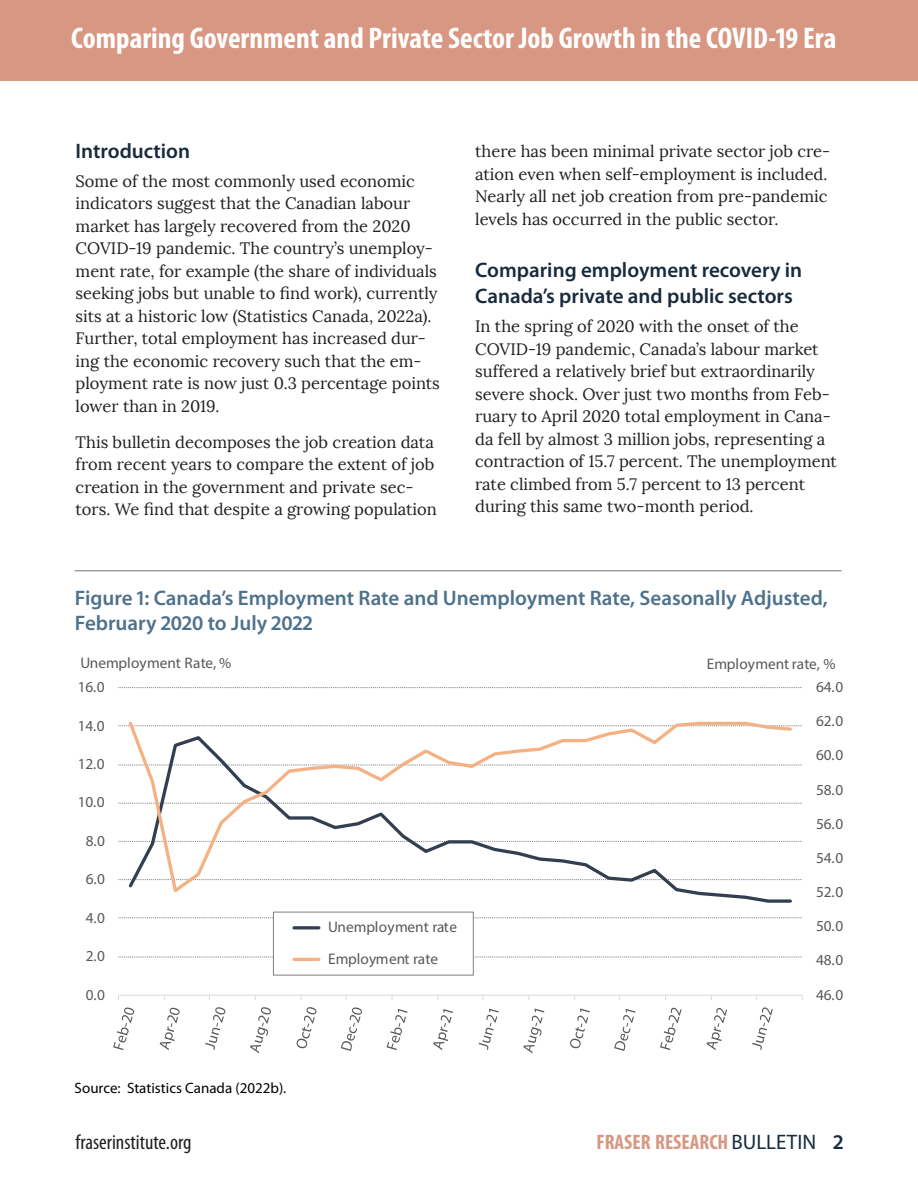
<style>
.page{position:relative;width:918px;height:1188px;background:#fff}
.page>*{position:absolute;margin:0;border:0;box-sizing:border-box;transform-origin:0 0}
.t1{font:700 condensed 30px "Myriad Pro";color:#fff}
.Table_head{font:600 21px/25.5px "Myriad Pro";color:#4e718c}
.Head_2{font:600 21px/25.5px "Myriad Pro";color:#182b3d}
.t2{font:700 condensed 21px "Myriad Pro";color:#d79782}
.t3{font:condensed 21px "Myriad Pro";color:#231f20}
.t4{font:16.5px/22.5px "Lora";color:#231f20}
.t5{font:15.3px/31.8px "Myriad Pro";letter-spacing:-.005em;color:#595959}
.table_source{font:15px "Myriad Pro";color:#000}
.s1{font-weight:400;font-stretch:normal;color:#182b3d}
.s2{font-weight:600;font-stretch:normal;color:#182b3d}
</style>
<div class="page">
<div style="left:0;top:0;width:918px;height:81px;background:#d79782"></div>
<hr style="left:75px;top:570px;width:766px;height:1px;background:#808285">
<svg style="left:118px;top:957px;width:683px;height:1px"></svg>
<svg style="left:118px;top:917px;width:683px;height:1px"></svg>
<svg style="left:118px;top:879px;width:683px;height:1px"></svg>
<svg style="left:118px;top:841px;width:683px;height:1px"></svg>
<svg style="left:118px;top:803px;width:683px;height:1px"></svg>
<svg style="left:118px;top:764px;width:683px;height:1px"></svg>
<svg style="left:118px;top:725px;width:683px;height:1px"></svg>
<svg style="left:118px;top:687px;width:683px;height:1px"></svg>
<hr style="left:118px;top:995px;width:684px;height:1px;background:#d9d9d9">
<svg style="left:126px;top:721px;width:668px;height:175px"></svg>
<svg style="left:113px;top:1007px;width:22px;height:43px"></svg>
<svg style="left:159px;top:1007px;width:21px;height:43px"></svg>
<svg style="left:205px;top:1007px;width:21px;height:43px"></svg>
<svg style="left:250px;top:1007px;width:21px;height:47px"></svg>
<svg style="left:296px;top:1007px;width:21px;height:42px"></svg>
<svg style="left:341px;top:1007px;width:21px;height:44px"></svg>
<svg style="left:386px;top:1009px;width:22px;height:41px"></svg>
<svg style="left:433px;top:1009px;width:20px;height:41px"></svg>
<svg style="left:478px;top:1009px;width:21px;height:41px"></svg>
<svg style="left:523px;top:1008px;width:22px;height:46px"></svg>
<svg style="left:570px;top:1008px;width:20px;height:41px"></svg>
<svg style="left:614px;top:1009px;width:22px;height:42px"></svg>
<svg style="left:660px;top:1007px;width:22px;height:43px"></svg>
<svg style="left:706px;top:1008px;width:21px;height:42px"></svg>
<svg style="left:752px;top:1007px;width:21px;height:43px"></svg>
<div style="left:273px;top:912px;width:200px;height:63px;background:#fff"></div>
<div style="left:273px;top:912px;width:201px;height:64px;border:1px solid #7f7f7f"></div>
<hr style="left:294px;top:926px;width:25px;height:3px;background:#333f50">
<hr style="left:294px;top:958px;width:25px;height:3px;background:#f4b183">
<h1 class="t1" style="left:71px;top:19px;width:767px">Comparing Government and Private Sector Job Growth in the COVID-19 Era</h1>
<p class="Head_2" style="left:76px;top:137px;width:116px">Introduction</p>
<p class="t4" style="left:76px;top:170px;width:366px">Some of the most commonly used economic indicators suggest that the Canadian labour market has largely recovered from the 2020<br>COVID-19 pandemic. The country’s unemploy&shy;ment rate, for example (the share of individuals seeking jobs but unable to find work), currently sits at a historic low (Statistics Canada, 2022a).<br>Further, total employment has increased dur&shy;ing the economic recovery such that the em&shy;ployment rate is now just 0.3 percentage points lower than in 2019.</p>
<p class="t4" style="left:76px;top:431px;width:363px">This bulletin decomposes the job creation data from recent years to compare the extent of job creation in the government and private sec&shy;tors. We find that despite a growing population</p>
<p class="t4" style="left:475px;top:141px;width:357px">there has been minimal private sector job cre&shy;ation even when self-employment is included.<br>Nearly all net job creation from pre-pandemic levels has occurred in the public sector.</p>
<p class="Head_2" style="left:475px;top:257px;width:329px">Comparing employment recovery in<br>Canada’s private and public sectors</p>
<p class="t4" style="left:475px;top:315px;width:363px">In the spring of 2020 with the onset of the COVID-19 pandemic, Canada’s labour market suffered a relatively brief but extraordinarily severe shock. Over just two months from Feb&shy;ruary to April 2020 total employment in Cana&shy;da fell by almost 3 million jobs, representing a contraction of 15.7 percent. The unemployment rate climbed from 5.7 percent to 13 percent during this same two-month period.</p>
<p class="Table_head" style="left:75px;top:584px;width:754px">Figure 1: Canada’s Employment Rate and Unemployment Rate, Seasonally Adjusted,<br>February 2020 to July 2022</p>
<p class="t5" style="left:80px;top:647px;width:152px">Unemployment Rate, %</p>
<p class="t5" style="left:707px;top:648px;width:130px">Employment rate, %</p>
<p class="t5" style="left:78px;top:671px;width:28px">16.0</p>
<p class="t5" style="left:78px;top:709px;width:28px">14.0</p>
<p class="t5" style="left:78px;top:748px;width:28px">12.0</p>
<p class="t5" style="left:78px;top:786px;width:28px">10.0</p>
<p class="t5" style="left:86px;top:825px;width:21px">8.0</p>
<p class="t5" style="left:86px;top:863px;width:21px">6.0</p>
<p class="t5" style="left:86px;top:901px;width:21px">4.0</p>
<p class="t5" style="left:86px;top:940px;width:21px">2.0</p>
<p class="t5" style="left:86px;top:978px;width:21px">0.0</p>
<p class="table_source" style="left:75px;top:1079px;width:213px">Source: Statistics Canada (2022b).</p>
<p class="t5" style="left:328px;top:911px;width:131px">Unemployment rate<br>Employment rate</p>
<p class="t5" style="left:816px;top:671px;width:28px">64.0</p>
<p class="t5" style="left:816px;top:705px;width:28px">62.0</p>
<p class="t5" style="left:816px;top:739px;width:28px">60.0</p>
<p class="t5" style="left:816px;top:773px;width:28px">58.0</p>
<p class="t5" style="left:816px;top:807px;width:28px">56.0</p>
<p class="t5" style="left:816px;top:842px;width:28px">54.0</p>
<p class="t5" style="left:816px;top:876px;width:28px">52.0</p>
<p class="t5" style="left:816px;top:910px;width:28px">50.0</p>
<p class="t5" style="left:816px;top:944px;width:28px">48.0</p>
<p class="t5" style="left:816px;top:978px;width:28px">46.0</p>
<p class="t3" style="left:76px;top:1129px;width:117px">fraserinstitute.org</p>
<p class="t2" style="left:596px;top:1129px;width:249px">FRASER RESEARCH <span class="s1">BULLETIN</span> <span class="s2">2</span></p>
</div>
